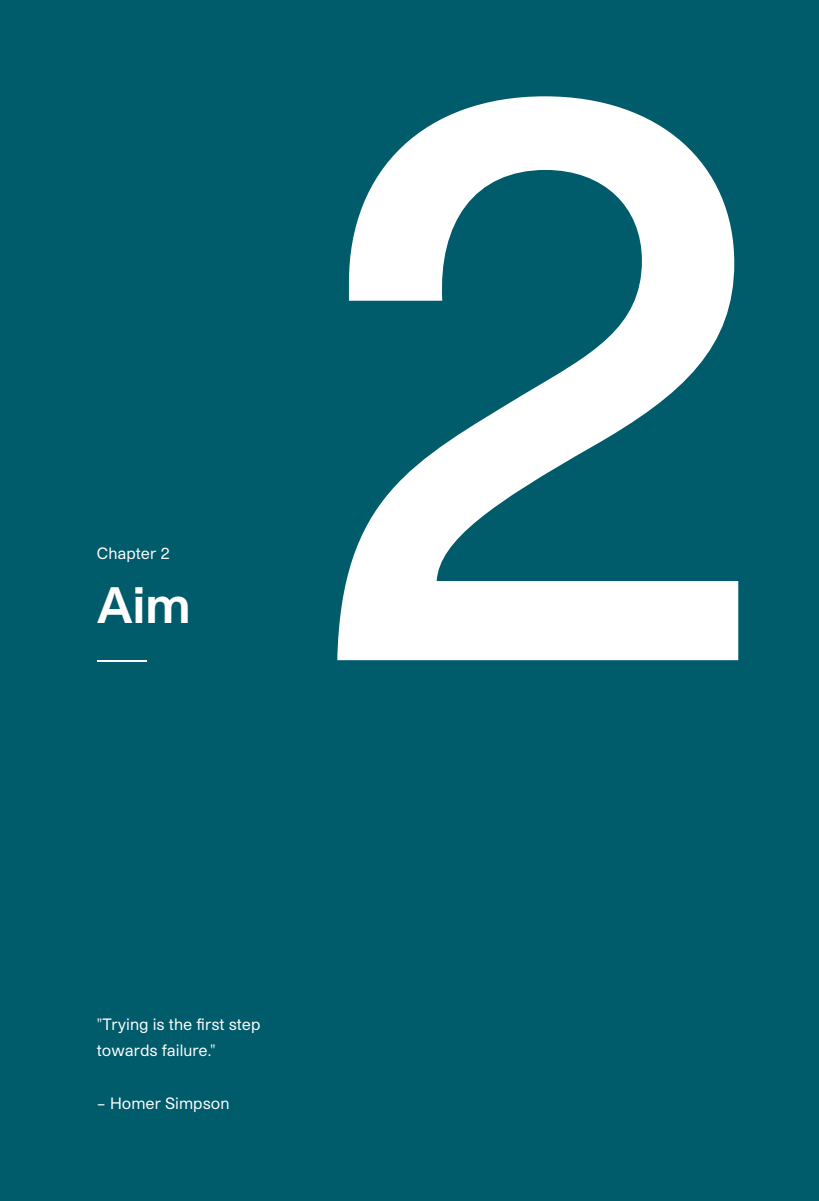
<style>
.page{position:relative;width:819px;height:1201px;background:#fff}
.page>*{position:absolute;margin:0;border:0;box-sizing:border-box;transform-origin:0 0}
.t1{font:600 782.77px "Studio Pro";color:#fff}
.t2{font:700 49px "Studio Pro";color:#fff}
.t3{font:15.75px/26.2px "Studio Pro";color:#fff}
</style>
<div class="page">
<div style="left:0;top:0;width:819px;height:1200px;background:#005b6b"></div>
<hr style="left:97px;top:660px;width:49px;height:2px;background:#fff">
<p class="t3" style="left:97px;top:539px;width:74px">Chapter 2</p>
<h2 class="t2" style="left:97px;top:571px;width:95px">Aim</h2>
<h1 class="t1" style="left:299px;top:-149px;width:470px">2</h1>
<p class="t3" style="left:97px;top:1010px;width:165px">"Trying is the first step towards failure."</p>
<p class="t3" style="left:97px;top:1089px;width:134px">– Homer Simpson</p>
</div>
